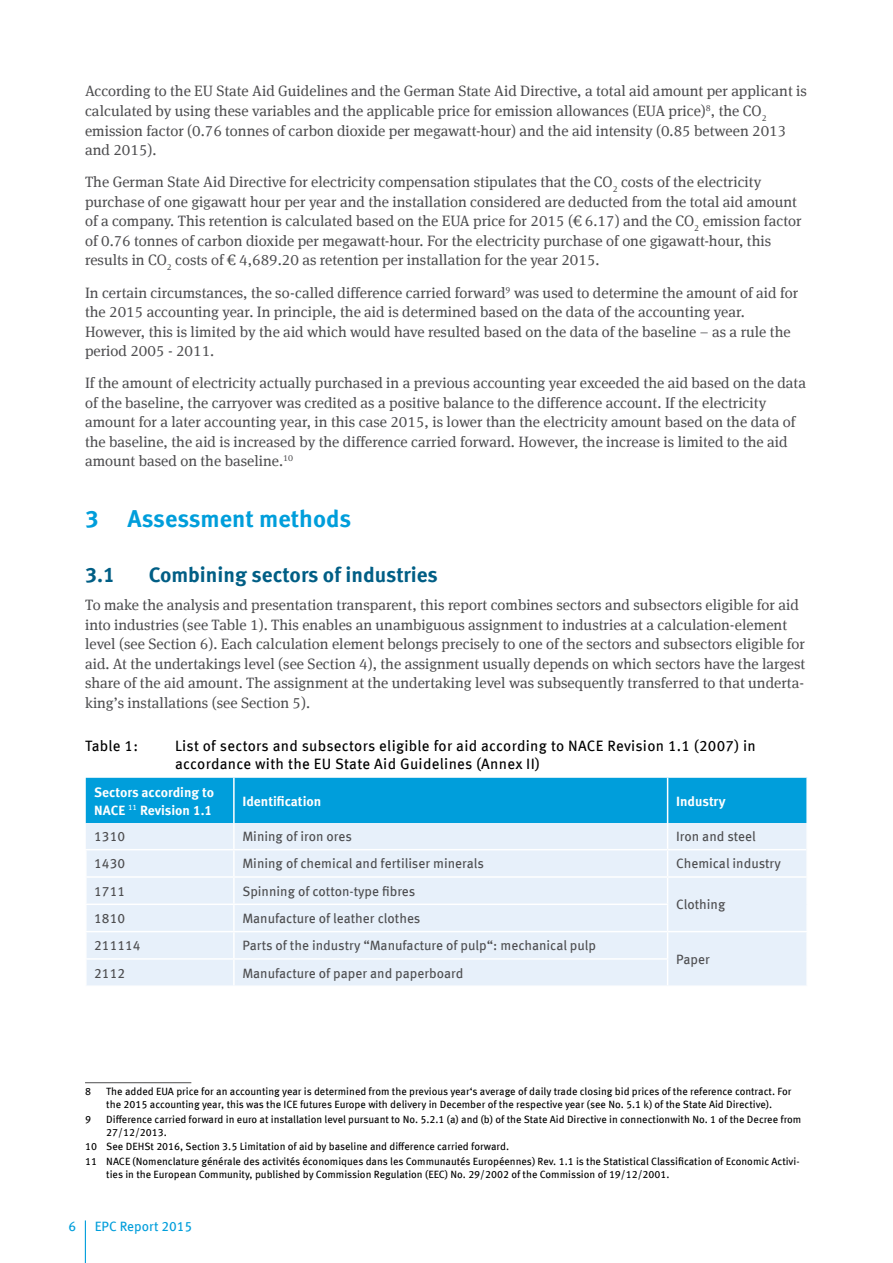
<style>
.page{position:relative;width:893px;height:1263px;background:#fff}
.page>*{position:absolute;margin:0;border:0;box-sizing:border-box;transform-origin:0 0}
.t1{font:700 24px "Meta Offc";color:#009edb}
.t2{font:700 21px "Meta Offc";color:#005e85}
.Fließtext{font:15px/19.5px "Meta Serif Offc";color:#4d4d4f}
.t3{font:15px/18px "Meta Offc";letter-spacing:.02em;color:#000}
.Tabelle{font:13.5px "Meta Offc";color:#4d4d4f}
.Tabellenkopf{font:700 13.5px/18px "Meta Offc";color:#fff}
.Tabellenkopf-2{font:13.5px "Meta Offc";color:#4d4d4f}
.t4{font:13.5px "Meta Offc";color:#009edb}
.Fußnoten{font:10.5px/12.6px "Meta Offc";color:#000}
</style>
<div class="page">
<hr style="left:85px;top:1220px;width:1px;height:43px;background:#009edb">
<svg style="left:86px;top:778px;width:721px;height:207px;background:#b5def3"></svg>
<hr style="left:806px;top:959px;width:2px;height:26px;background:#fff">
<hr style="left:233px;top:778px;width:2px;height:45px;background:#fff">
<hr style="left:233px;top:823px;width:2px;height:26px;background:#fff">
<hr style="left:85px;top:849px;width:149px;height:1px;background:#fff">
<hr style="left:234px;top:849px;width:434px;height:1px;background:#fff">
<hr style="left:668px;top:849px;width:138px;height:1px;background:#fff">
<hr style="left:85px;top:1082px;width:106px;height:1px;background:#4d4d4f">
<p class="Fließtext" style="left:85px;top:82px;width:723px">According to the EU State Aid Guidelines and the German State Aid Directive, a total aid amount per applicant is calculated by using these variables and the applicable price for emission allowances (EUA price)<sup>8</sup>, the CO<sub>2 </sub>emission factor (0.76 tonnes of carbon dioxide per megawatt-hour) and the aid intensity (0.85 between 2013 and 2015).</p>
<p class="Fließtext" style="left:85px;top:173px;width:718px">The German State Aid Directive for electricity compensation stipulates that the CO<sub>2</sub> costs of the electricity purchase of one gigawatt hour per year and the installation considered are deducted from the total aid amount of a company. This retention is calculated based on the EUA price for 2015 (€ 6.17) and the CO<sub>2</sub> emission factor of 0.76 tonnes of carbon dioxide per megawatt-hour. For the electricity purchase of one gigawatt-hour, this results in CO<sub>2</sub> costs of € 4,689.20 as retention per installation for the year 2015.</p>
<p class="Fließtext" style="left:85px;top:283px;width:715px">In certain circumstances, the so-called difference carried forward<sup>9</sup> was used to determine the amount of aid for the 2015 accounting year. In principle, the aid is determined based on the data of the accounting year.<br>However, this is limited by the aid which would have resulted based on the data of the baseline – as a rule the period 2005 - 2011.</p>
<p class="Fließtext" style="left:85px;top:374px;width:723px">If the amount of electricity actually purchased in a previous accounting year exceeded the aid based on the data of the baseline, the carryover was credited as a positive balance to the difference account. If the electricity amount for a later accounting year, in this case 2015, is lower than the electricity amount based on the data of the baseline, the aid is increased by the difference carried forward. However, the increase is limited to the aid amount based on the baseline.<sup>10</sup></p>
<p class="t1" style="left:85px;top:505px;width:268px">3 Assessment methods</p>
<p class="t2" style="left:85px;top:562px;width:31px">3.1</p>
<p class="t2" style="left:149px;top:562px;width:291px">Combining sectors of industries</p>
<p class="Fließtext" style="left:85px;top:596px;width:722px">To make the analysis and presentation transparent, this report combines sectors and subsectors eligible for aid into industries (see Table 1). This enables an unambiguous assignment to industries at a calculation-element level (see Section 6). Each calculation element belongs precisely to one of the sectors and subsectors eligible for aid. At the undertakings level (see Section 4), the assignment usually depends on which sectors have the largest share of the aid amount. The assignment at the undertaking level was subsequently transferred to that underta&shy;king’s installations (see Section 5).</p>
<p class="t3" style="left:85px;top:737px;width:55px">Table 1:</p>
<p class="t3" style="left:175px;top:737px;width:582px">List of sectors and subsectors eligible for aid according to NACE Revision 1.1 (2007) in accordance with the EU State Aid Guidelines (Annex II) <sup>11</sup></p>
<p class="Tabellenkopf" style="left:94px;top:783px;width:121px">Sectors according to<br>NACE <sup>11</sup> Revision 1.1</p>
<p class="Tabellenkopf" style="left:242px;top:792px;width:80px">Identification</p>
<p class="Tabellenkopf" style="left:676px;top:792px;width:51px">Industry</p>
<p class="Tabelle" style="left:94px;top:828px;width:32px">1310</p>
<p class="Tabelle" style="left:242px;top:828px;width:111px">Mining of iron ores</p>
<p class="Tabellenkopf-2" style="left:676px;top:828px;width:81px">Iron and steel</p>
<p class="Tabelle" style="left:94px;top:856px;width:32px">1430</p>
<p class="Tabelle" style="left:242px;top:856px;width:243px">Mining of chemical and fertiliser minerals</p>
<p class="Tabellenkopf-2" style="left:676px;top:856px;width:106px">Chemical industry</p>
<p class="Tabelle" style="left:94px;top:883px;width:32px">1711</p>
<p class="Tabelle" style="left:242px;top:883px;width:175px">Spinning of cotton-type fibres</p>
<p class="Tabelle" style="left:676px;top:897px;width:51px">Clothing</p>
<p class="Tabelle" style="left:94px;top:910px;width:32px">1810</p>
<p class="Tabelle" style="left:242px;top:910px;width:180px">Manufacture of leather clothes</p>
<p class="Tabelle" style="left:94px;top:938px;width:48px">211114</p>
<p class="Tabelle" style="left:242px;top:938px;width:355px">Parts of the industry “Manufacture of pulp“: mechanical pulp</p>
<p class="Tabelle" style="left:676px;top:951px;width:35px">Paper</p>
<p class="Tabelle" style="left:94px;top:965px;width:32px">2112</p>
<p class="Tabelle" style="left:242px;top:965px;width:222px">Manufacture of paper and paperboard</p>
<p class="Fußnoten" style="left:85px;top:1086px;width:7px">8</p>
<p class="Fußnoten" style="left:106px;top:1086px;width:687px">The added EUA price for an accounting year is determined from the previous year‘s average of daily trade closing bid prices of the reference contract. For the 2015 accounting year, this was the ICE futures Europe with delivery in December of the respective year (see No. 5.1 k) of the State Aid Directive).</p>
<p class="Fußnoten" style="left:85px;top:1113px;width:7px">9</p>
<p class="Fußnoten" style="left:106px;top:1113px;width:697px">Difference carried forward in euro at installation level pursuant to No. 5.2.1 (a) and (b) of the State Aid Directive in connectionwith No. 1 of the Decree from<br>27/12/2013.</p>
<p class="Fußnoten" style="left:85px;top:1141px;width:426px">10 See DEHSt 2016, Section 3.5 Limitation of aid by baseline and difference carried forward.</p>
<p class="Fußnoten" style="left:106px;top:1155px;width:695px;text-indent:-21px">11 NACE (Nomenclature générale des activités économiques dans les Communautés Européennes) Rev. 1.1 is the Statistical Classification of Economic Activi&shy;ties in the European Community, published by Commission Regulation (EEC) No. 29/2002 of the Commission of 19/12/2001.</p>
<p class="t4" style="left:68px;top:1218px;width:9px">6</p>
<p class="t4" style="left:95px;top:1218px;width:99px">EPC Report 2015</p>
</div>
